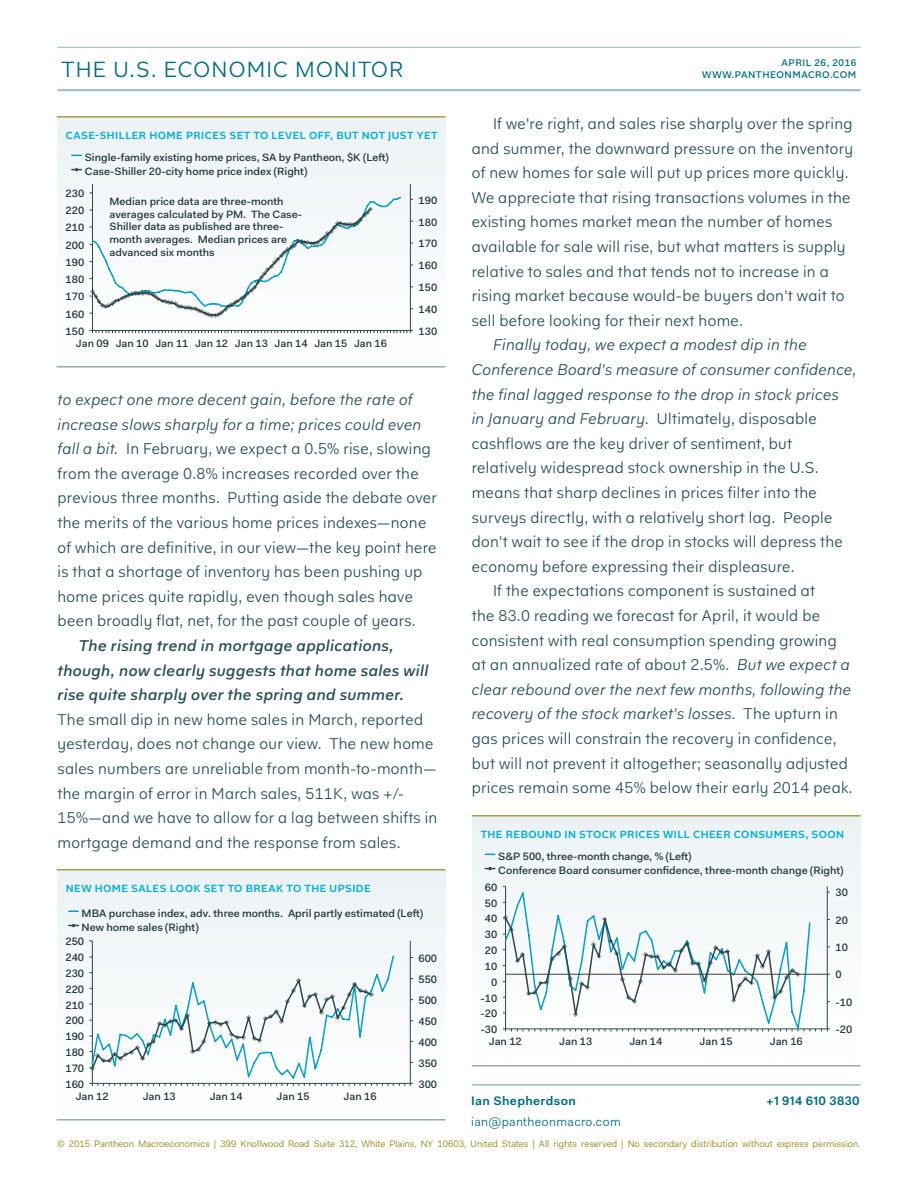
<style>
.page{position:relative;width:918px;height:1188px;background:#fff}
.page>*{position:absolute;margin:0;border:0;box-sizing:border-box;transform-origin:0 0}
.t1{font:22.2px "Fakt Pro Blond";letter-spacing:.055em;color:#006b7e}
.BodyCopy{font:15.75px/24.6px "Fakt Pro Blond";letter-spacing:.02em;color:#274e54}
.t2{font:600 12.45px "Fakt Pro";letter-spacing:.03em;color:#006b7e}
.t3{font:12.45px "Fakt Pro Blond";letter-spacing:.03em;color:#006b7e}
.t4{font:500 10.8px/14.2px "Fakt Pro";color:#22383b}
.t5{font:500 10.65px/12.8px "Fakt Pro";color:#22383b}
.StatisticHeadline{font:600 10.5px "Fakt Pro";letter-spacing:.04em;color:#00aed6}
.t6{font:500 9.75px "Fakt Pro";letter-spacing:.055em;color:#006b7e}
.t7{font:9.45px "Fakt Pro Blond";color:#8c8009}
.s1{font-style:italic}
.s2{font-family:"Fakt Pro";font-weight:500;font-style:italic}
</style>
<div class="page">
<hr style="left:57px;top:47px;width:804px;height:1px;background:#a6c0cb">
<hr style="left:57px;top:89px;width:804px;height:2px;background:#a6c0cb">
<hr style="left:472px;top:1084px;width:389px;height:1px;background:#73a1b0">
<div style="left:57px;top:870px;width:388px;height:247px;background:#edf3f5"></div>
<hr style="left:57px;top:869px;width:388px;height:1px;background:#8c8009">
<hr style="left:57px;top:1119px;width:388px;height:1px;background:#99a9af">
<hr style="left:410px;top:941px;width:1px;height:142px;background:#2b484b">
<hr style="left:92px;top:941px;width:1px;height:142px;background:#2b484b">
<svg style="left:89px;top:954px;width:324px;height:132px"></svg>
<svg style="left:69px;top:910px;width:9px;height:2px"></svg>
<svg style="left:69px;top:923px;width:9px;height:5px"></svg>
<div style="left:57px;top:117px;width:389px;height:247px;background:#edf3f5"></div>
<hr style="left:57px;top:116px;width:389px;height:1px;background:#8c8009">
<hr style="left:57px;top:366px;width:389px;height:2px;background:#99a9af">
<hr style="left:410px;top:184px;width:1px;height:146px;background:#2b484b">
<hr style="left:92px;top:184px;width:1px;height:146px;background:#2b484b">
<svg style="left:90px;top:330px;width:323px;height:3px"></svg>
<div style="left:90px;top:193px;width:312px;height:124px;background:#f7fafa"></div>
<svg style="left:72px;top:167px;width:9px;height:5px"></svg>
<div style="left:472px;top:816px;width:389px;height:247px;background:linear-gradient(to right,#f4f7f9,#f4f7f9)"></div>
<hr style="left:472px;top:815px;width:389px;height:1px;background:#8c8009">
<hr style="left:472px;top:1065px;width:389px;height:1px;background:#99a9af">
<svg style="left:503px;top:886px;width:327px;height:145px"></svg>
<svg style="left:485px;top:866px;width:10px;height:5px"></svg>
<hr style="left:506px;top:974px;width:322px;height:1px;background:#473b37">
<p class="t1" style="left:62px;top:54px;width:343px">THE U.S. ECONOMIC MONITOR</p>
<p class="t6" style="left:782px;top:56px;width:76px">APRIL 26, 2016</p>
<p class="t6" style="left:702px;top:68px;width:156px">WWW.PANTHEONMACRO.COM</p>
<p class="StatisticHeadline" style="left:66px;top:128px;width:373px">CASE-SHILLER HOME PRICES SET TO LEVEL OFF, BUT NOT JUST YET</p>
<p class="t5" style="left:85px;top:150px;width:306px;line-height:14.2px">Single-family existing home prices, SA by Pantheon, $K (Left)<br>Case-Shiller 20-city home price index (Right)</p>
<p class="t5" style="left:110px;top:195px;width:194px">Median price data are three-month averages calculated by PM. The Case-<br>Shiller data as published are three&shy;month averages. Median prices are advanced six months</p>
<p class="t5" style="left:66px;top:187px;width:20px">230</p>
<p class="t5" style="left:66px;top:204px;width:20px">220</p>
<p class="t5" style="left:66px;top:221px;width:20px">210</p>
<p class="t5" style="left:66px;top:239px;width:20px">200</p>
<p class="t5" style="left:66px;top:256px;width:20px">190</p>
<p class="t5" style="left:66px;top:273px;width:20px">180</p>
<p class="t5" style="left:66px;top:290px;width:20px">170</p>
<p class="t5" style="left:66px;top:307px;width:20px">160</p>
<p class="t5" style="left:66px;top:325px;width:20px">150</p>
<p class="t5" style="left:76px;top:336px;width:313px">Jan 09 Jan 10 Jan 11 Jan 12 Jan 13 Jan 14 Jan 15 Jan 16</p>
<p class="t5" style="left:419px;top:194px;width:20px">190</p>
<p class="t5" style="left:419px;top:215px;width:20px">180</p>
<p class="t5" style="left:419px;top:237px;width:20px">170</p>
<p class="t5" style="left:419px;top:259px;width:20px">160</p>
<p class="t5" style="left:419px;top:281px;width:20px">150</p>
<p class="t5" style="left:419px;top:303px;width:20px">140</p>
<p class="t5" style="left:419px;top:325px;width:20px">130</p>
<p class="BodyCopy" style="left:58px;top:387px;width:381px"><span class="s1">to expect one more decent gain, before the rate of increase slows sharply for a time; prices could even fall a bit.</span> In February, we expect a 0.5% rise, slowing from the average 0.8% increases recorded over the previous three months. Putting aside the debate over the merits of the various home prices indexes—none of which are definitive, in our view—the key point here is that a shortage of inventory has been pushing up home prices quite rapidly, even though sales have been broadly flat, net, for the past couple of years.</p>
<p class="BodyCopy" style="left:58px;top:633px;width:381px;text-indent:21px"><span class="s2">The rising trend in mortgage applications, though, now clearly suggests that home sales will rise quite sharply over the spring and summer.<br></span>The small dip in new home sales in March, reported yesterday, does not change our view. The new home sales numbers are unreliable from month-to-month— the margin of error in March sales, 511K, was +/- 15%—and we have to allow for a lag between shifts in mortgage demand and the response from sales.</p>
<p class="StatisticHeadline" style="left:66px;top:881px;width:307px">NEW HOME SALES LOOK SET TO BREAK TO THE UPSIDE</p>
<p class="t4" style="left:82px;top:906px;width:343px">MBA purchase index, adv. three months. April partly estimated (Left)<br>New home sales (Right)</p>
<p class="t4" style="left:65px;top:934px;width:20px">250</p>
<p class="t4" style="left:65px;top:950px;width:20px">240</p>
<p class="t4" style="left:65px;top:966px;width:20px">230</p>
<p class="t4" style="left:65px;top:982px;width:20px">220</p>
<p class="t4" style="left:65px;top:998px;width:20px">210</p>
<p class="t4" style="left:65px;top:1014px;width:20px">200</p>
<p class="t4" style="left:65px;top:1029px;width:20px">190</p>
<p class="t4" style="left:65px;top:1045px;width:20px">180</p>
<p class="t4" style="left:65px;top:1061px;width:20px">170</p>
<p class="t4" style="left:65px;top:1077px;width:20px">160</p>
<p class="t4" style="left:76px;top:1089px;width:34px">Jan 12</p>
<p class="t4" style="left:143px;top:1089px;width:34px">Jan 13</p>
<p class="t4" style="left:210px;top:1089px;width:34px">Jan 14</p>
<p class="t4" style="left:277px;top:1089px;width:34px">Jan 15</p>
<p class="t4" style="left:344px;top:1089px;width:34px">Jan 16</p>
<p class="t4" style="left:418px;top:951px;width:20px">600</p>
<p class="t4" style="left:418px;top:972px;width:20px">550</p>
<p class="t4" style="left:418px;top:993px;width:20px">500</p>
<p class="t4" style="left:418px;top:1014px;width:20px">450</p>
<p class="t4" style="left:418px;top:1035px;width:20px">400</p>
<p class="t4" style="left:418px;top:1056px;width:20px">350</p>
<p class="t4" style="left:418px;top:1077px;width:20px">300</p>
<p class="BodyCopy" style="left:472px;top:111px;width:383px;text-indent:21px">If we're right, and sales rise sharply over the spring and summer, the downward pressure on the inventory of new homes for sale will put up prices more quickly.<br>We appreciate that rising transactions volumes in the existing homes market mean the number of homes available for sale will rise, but what matters is supply relative to sales and that tends not to increase in a rising market because would-be buyers don't wait to sell before looking for their next home.</p>
<p class="BodyCopy" style="left:472px;top:333px;width:386px;text-indent:21px"><span class="s1">Finally today, we expect a modest dip in the Conference Board's measure of consumer confidence, the final lagged response to the drop in stock prices<br>in January and February.</span> Ultimately, disposable cashflows are the key driver of sentiment, but relatively widespread stock ownership in the U.S. means that sharp declines in prices filter into the surveys directly, with a relatively short lag. People don't wait to see if the drop in stocks will depress the economy before expressing their displeasure.</p>
<p class="BodyCopy" style="left:472px;top:579px;width:383px;text-indent:21px">If the expectations component is sustained at<br>the 83.0 reading we forecast for April, it would be consistent with real consumption spending growing at an annualized rate of about 2.5%. <span class="s1">But we expect a clear rebound over the next few months, following the recovery of the stock market's losses.</span> The upturn in gas prices will constrain the recovery in confidence, but will not prevent it altogether; seasonally adjusted prices remain some 45% below their early 2014 peak.</p>
<p class="StatisticHeadline" style="left:481px;top:827px;width:365px">THE REBOUND IN STOCK PRICES WILL CHEER CONSUMERS, SOON</p>
<p class="t4" style="left:498px;top:849px;width:347px">S&amp;P 500, three-month change, % (Left)<br>Conference Board consumer confidence, three-month change (Right)</p>
<p class="t4" style="left:485px;top:880px;width:14px">60</p>
<p class="t4" style="left:485px;top:896px;width:14px">50</p>
<p class="t4" style="left:485px;top:911px;width:14px">40</p>
<p class="t4" style="left:485px;top:927px;width:14px">30</p>
<p class="t4" style="left:485px;top:943px;width:14px">20</p>
<p class="t4" style="left:485px;top:959px;width:14px">10</p>
<p class="t4" style="left:491px;top:975px;width:8px">0</p>
<p class="t4" style="left:481px;top:991px;width:18px">-10</p>
<p class="t4" style="left:481px;top:1006px;width:18px">-20</p>
<p class="t4" style="left:481px;top:1022px;width:18px">-30</p>
<p class="t4" style="left:489px;top:1034px;width:34px">Jan 12</p>
<p class="t4" style="left:559px;top:1034px;width:34px">Jan 13</p>
<p class="t4" style="left:629px;top:1034px;width:34px">Jan 14</p>
<p class="t4" style="left:700px;top:1034px;width:34px">Jan 15</p>
<p class="t4" style="left:770px;top:1034px;width:34px">Jan 16</p>
<p class="t4" style="left:835px;top:885px;width:14px">30</p>
<p class="t4" style="left:835px;top:913px;width:14px">20</p>
<p class="t4" style="left:835px;top:940px;width:14px">10</p>
<p class="t4" style="left:835px;top:968px;width:8px">0</p>
<p class="t4" style="left:835px;top:995px;width:18px">-10</p>
<p class="t4" style="left:835px;top:1022px;width:18px">-20</p>
<p class="t2" style="left:471px;top:1093px;width:106px">Ian Shepherdson</p>
<p class="t2" style="left:767px;top:1093px;width:95px">+1 914 610 3830</p>
<p class="t3" style="left:471px;top:1114px;width:151px">ian@pantheonmacro.com</p>
<p class="t7" style="left:57px;top:1137px;width:805px">© 2015 Pantheon Macroeconomics | 399 Knollwood Road Suite 312, White Plains, NY 10603, United States | All rights reserved | No secondary distribution without express permission.</p>
</div>
